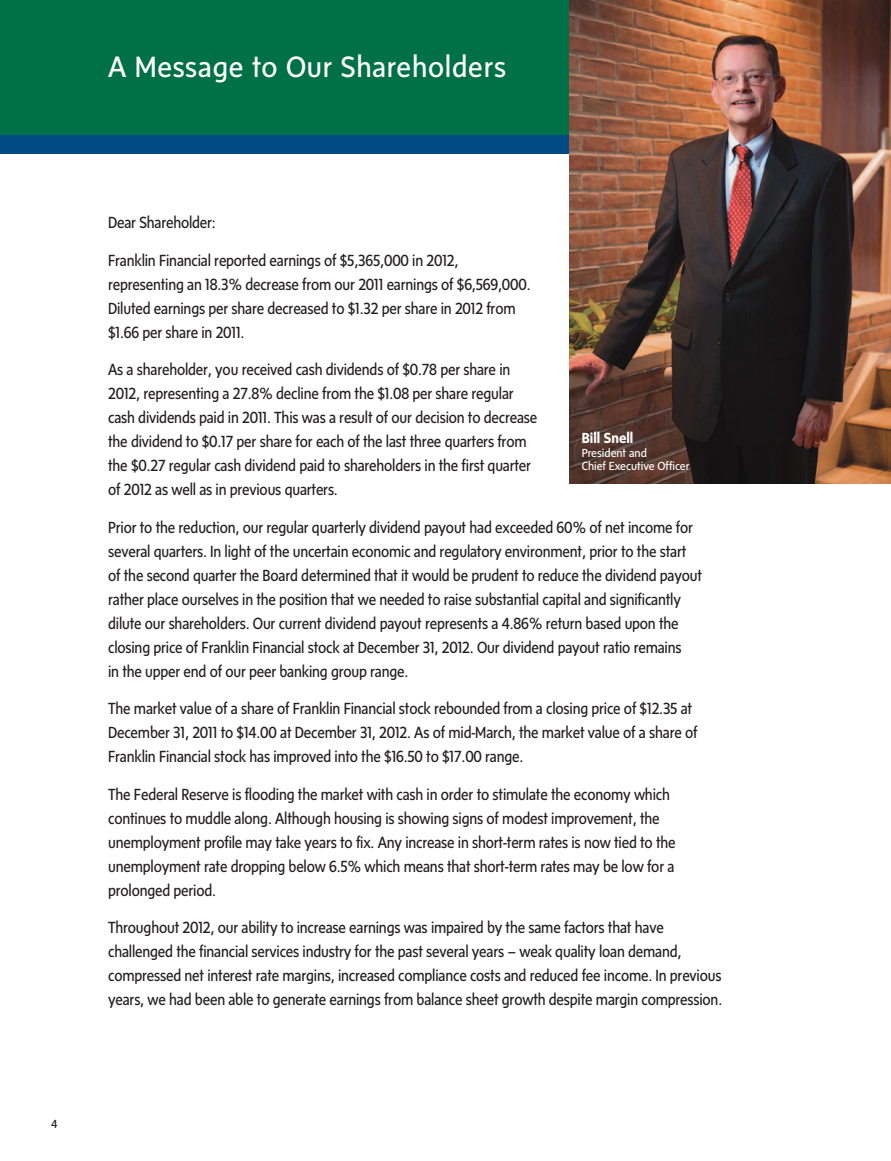
<style>
.page{position:relative;width:891px;height:1161px;background:#fff}
.page>*{position:absolute;margin:0;border:0;box-sizing:border-box;transform-origin:0 0}
.t1{font:30px "Sense";letter-spacing:.025em;color:#fff}
.t2{font:16.5px/24px "Sense";letter-spacing:-.01em;color:#231f20;scale:.93 1}
.t3{font:700 15px "Sense";color:#fff}
.t4{font:15px "Sense";color:#fff}
.t5{font:12px/13.5px "Sense";color:#fff}
.t6{font:12px "Sense";color:#231f20}
</style>
<div class="page">
<div style="left:0;top:0;width:891px;height:135px;background:#007049"></div>
<div style="left:0;top:135px;width:891px;height:19px;background:#004b84"></div>
<img style="left:569px;top:0;width:322px;height:484px">
<h1 class="t1" style="left:108px;top:50px;width:400px">A Message to Our Shareholders</h1>
<p class="t6" style="left:51px;top:1117px;width:8px">4</p>
<p class="t2" style="left:108px;top:210px;width:117px">Dear Shareholder:</p>
<p class="t2" style="left:108px;top:248px;width:456px">Franklin Financial reported earnings of $5,365,000 in 2012, representing an 18.3% decrease from our 2011 earnings of $6,569,000.<br>Diluted earnings per share decreased to $1.32 per share in 2012 from $1.66 per share in 2011.</p>
<p class="t2" style="left:108px;top:357px;width:463px">As a shareholder, you received cash dividends of $0.78 per share in 2012, representing a 27.8% decline from the $1.08 per share regular cash dividends paid in 2011. This was a result of our decision to decrease the dividend to $0.17 per share for each of the last three quarters from the $0.27 regular cash dividend paid to shareholders in the first quarter of 2012 as well as in previous quarters.</p>
<p class="t2" style="left:108px;top:515px;width:640px">Prior to the reduction, our regular quarterly dividend payout had exceeded 60% of net income for several quarters. In light of the uncertain economic and regulatory environment, prior to the start of the second quarter the Board determined that it would be prudent to reduce the dividend payout rather place ourselves in the position that we needed to raise substantial capital and significantly dilute our shareholders. Our current dividend payout represents a 4.86% return based upon the closing price of Franklin Financial stock at December 31, 2012. Our dividend payout ratio remains<br>in the upper end of our peer banking group range.</p>
<p class="t2" style="left:108px;top:696px;width:635px">The market value of a share of Franklin Financial stock rebounded from a closing price of $12.35 at<br>December 31, 2011 to $14.00 at December 31, 2012. As of mid-March, the market value of a share of<br>Franklin Financial stock has improved into the $16.50 to $17.00 range.</p>
<p class="t2" style="left:108px;top:782px;width:612px">The Federal Reserve is flooding the market with cash in order to stimulate the economy which continues to muddle along. Although housing is showing signs of modest improvement, the unemployment profile may take years to fix. Any increase in short-term rates is now tied to the unemployment rate dropping below 6.5% which means that short-term rates may be low for a prolonged period.</p>
<p class="t2" style="left:108px;top:915px;width:662px">Throughout 2012, our ability to increase earnings was impaired by the same factors that have challenged the financial services industry for the past several years – weak quality loan demand, compressed net interest rate margins, increased compliance costs and reduced fee income. In previous years, we had been able to generate earnings from balance sheet growth despite margin compression.</p>
<p class="t3" style="left:582px;top:430px;width:53px">Bill Snell</p>
<p class="t5" style="left:582px;top:446px;width:109px">President and<br>Chief Executive Officer</p>
<p class="t3" style="left:608px;top:434px;width:53px">Bill Snell</p>
<p class="t4" style="left:608px;top:452px;width:100px">President &amp; CEO</p>
</div>
